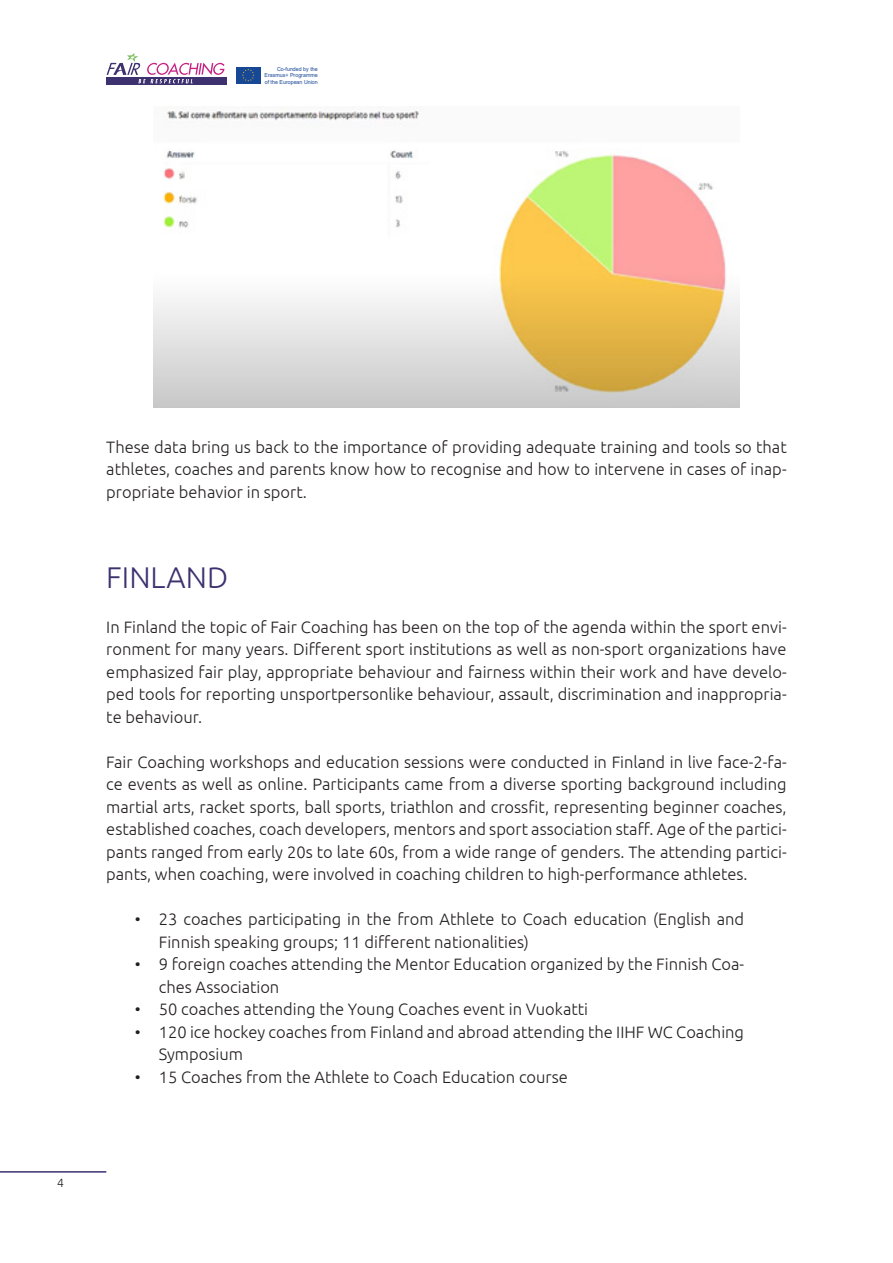
<style>
.page{position:relative;width:893px;height:1263px;background:#fff}
.page>*{position:absolute;margin:0;border:0;box-sizing:border-box;transform-origin:0 0}
.Paragrafo{font:300 30px "Ubuntu";color:#3d3170}
.Paragrafo-2{font:300 16.5px/22.5px "Ubuntu";color:#231f20;text-align:justify}
.Lista{font:300 16.5px/22.5px "Ubuntu";color:#231f20}
.t1{font:300 12px "Ubuntu";color:#231f20}
.t2{font:5.55px/6.6px "Arial";color:#174895;text-align:justify;scale:.96 1}
</style>
<div class="page">
<svg style="left:106px;top:77px;width:121px;height:8px"></svg>
<svg style="left:107px;top:53px;width:118px;height:30px"></svg>
<hr style="left:0;top:1171px;width:106px;height:1px;background:#3c306f">
<div style="left:236px;top:67px;width:24px;height:17px;background:#174895"></div>
<svg style="left:242px;top:69px;width:12px;height:12px"></svg>
<img style="left:154px;top:107px;width:586px;height:301px">
<p class="t2" style="left:265px;top:65px;width:57px;text-indent:12px">Co-funded by the Erasmus+ Programme of the European Union</p>
<p class="t1" style="left:57px;top:1176px;width:8px">4</p>
<p class="Paragrafo-2" style="left:106px;top:435px;width:682px">These data bring us back to the importance of providing adequate training and tools so that athletes, coaches and parents know how to recognise and how to intervene in cases of inap&shy;propriate behavior in sport.</p>
<p class="Paragrafo" style="left:106px;top:559px;width:123px">FINLAND</p>
<p class="Paragrafo-2" style="left:106px;top:615px;width:682px">In Finland the topic of Fair Coaching has been on the top of the agenda within the sport envi&shy;ronment for many years. Different sport institutions as well as non-sport organizations have emphasized fair play, appropriate behaviour and fairness within their work and have develo&shy;ped tools for reporting unsportpersonlike behaviour, assault, discrimination and inappropria&shy;te behaviour.</p>
<p class="Paragrafo-2" style="left:106px;top:750px;width:682px">Fair Coaching workshops and education sessions were conducted in Finland in live face-2-fa&shy;ce events as well as online. Participants came from a diverse sporting background including martial arts, racket sports, ball sports, triathlon and crossfit, representing beginner coaches, established coaches, coach developers, mentors and sport association staff. Age of the partici&shy;pants ranged from early 20s to late 60s, from a wide range of genders. The attending partici&shy;pants, when coaching, were involved in coaching children to high-performance athletes.</p>
<p class="Lista" style="left:159px;top:908px;width:587px;text-indent:-24px">• 23 coaches participating in the from Athlete to Coach education (English and<br>Finnish speaking groups; 11 different nationalities)</p>
<p class="Lista" style="left:159px;top:953px;width:587px;text-indent:-24px">• 9 foreign coaches attending the Mentor Education organized by the Finnish Coa&shy;ches Association</p>
<p class="Lista" style="left:135px;top:998px;width:455px">• 50 coaches attending the Young Coaches event in Vuokatti</p>
<p class="Lista" style="left:159px;top:1020px;width:587px;text-indent:-24px">• 120 ice hockey coaches from Finland and abroad attending the IIHF WC Coaching<br>Symposium</p>
<p class="Lista" style="left:135px;top:1065px;width:435px">• 15 Coaches from the Athlete to Coach Education course</p>
</div>
